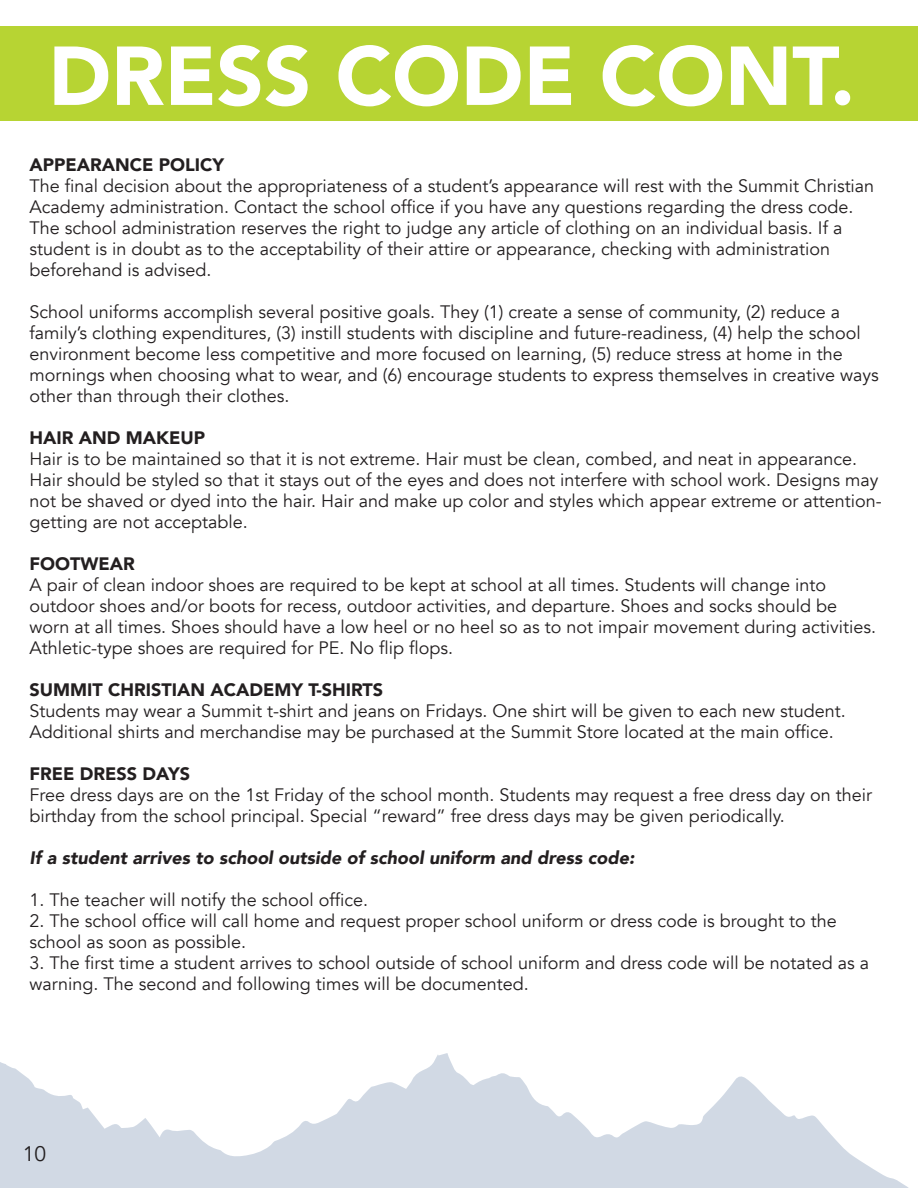
<style>
.page{position:relative;width:918px;height:1188px;background:#fff}
.page>*{position:absolute;margin:0;border:0;box-sizing:border-box;transform-origin:0 0}
.Subhead{font:900 82.5px "Avenir";color:#fff}
.Subhead-2{font:21px "Avenir";color:#231f20}
.Highlight{font:18px/21px "Avenir";color:#231f20}
.Highlight-2{font:900 18px "Avenir";color:#231f20}
.Highlight-3{font:italic 900 18px "Avenir";color:#231f20}
</style>
<div class="page">
<svg style="left:0;top:1053px;width:909px;height:135px;fill:#d1d9e4"></svg>
<div style="left:0;top:27px;width:918px;height:94px;background:#b7d433"></div>
<p class="Subhead" style="left:48px;top:6px;width:808px">DRESS CODE CONT.</p>
<p class="Highlight-2" style="left:29px;top:149px;width:196px">APPEARANCE POLICY</p>
<p class="Highlight" style="left:29px;top:175px;width:846px">The final decision about the appropriateness of a student’s appearance will rest with the Summit Christian Academy administration. Contact the school office if you have any questions regarding the dress code.<br>The school administration reserves the right to judge any article of clothing on an individual basis. If a student is in doubt as to the acceptability of their attire or appearance, checking with administration beforehand is advised.</p>
<p class="Highlight" style="left:29px;top:301px;width:851px">School uniforms accomplish several positive goals. They (1) create a sense of community, (2) reduce a family’s clothing expenditures, (3) instill students with discipline and future-readiness, (4) help the school environment become less competitive and more focused on learning, (5) reduce stress at home in the mornings when choosing what to wear, and (6) encourage students to express themselves in creative ways other than through their clothes.</p>
<p class="Highlight-2" style="left:29px;top:422px;width:177px">HAIR AND MAKEUP</p>
<p class="Highlight" style="left:29px;top:448px;width:854px">Hair is to be maintained so that it is not extreme. Hair must be clean, combed, and neat in appearance.<br>Hair should be styled so that it stays out of the eyes and does not interfere with school work. Designs may not be shaved or dyed into the hair. Hair and make up color and styles which appear extreme or attention&shy;getting are not acceptable.</p>
<p class="Highlight-2" style="left:29px;top:548px;width:107px">FOOTWEAR</p>
<p class="Highlight" style="left:29px;top:574px;width:848px">A pair of clean indoor shoes are required to be kept at school at all times. Students will change into outdoor shoes and/or boots for recess, outdoor activities, and departure. Shoes and socks should be worn at all times. Shoes should have a low heel or no heel so as to not impair movement during activities.<br>Athletic-type shoes are required for PE. No flip flops.</p>
<p class="Highlight-2" style="left:29px;top:674px;width:355px">SUMMIT CHRISTIAN ACADEMY T-SHIRTS</p>
<p class="Highlight" style="left:29px;top:700px;width:818px">Students may wear a Summit t-shirt and jeans on Fridays. One shirt will be given to each new student.<br>Additional shirts and merchandise may be purchased at the Summit Store located at the main office.</p>
<p class="Highlight-2" style="left:29px;top:758px;width:162px">FREE DRESS DAYS</p>
<p class="Highlight" style="left:29px;top:784px;width:844px">Free dress days are on the 1st Friday of the school month. Students may request a free dress day on their birthday from the school principal. Special “reward” free dress days may be given periodically.</p>
<p class="Highlight-3" style="left:29px;top:843px;width:607px">If a student arrives to school outside of school uniform and dress code:</p>
<p class="Highlight" style="left:29px;top:889px;width:340px">1. The teacher will notify the school office.</p>
<p class="Highlight" style="left:29px;top:910px;width:809px">2. The school office will call home and request proper school uniform or dress code is brought to the school as soon as possible.</p>
<p class="Highlight" style="left:29px;top:952px;width:841px">3. The first time a student arrives to school outside of school uniform and dress code will be notated as a warning. The second and following times will be documented.</p>
<p class="Subhead-2" style="left:23px;top:1142px;width:25px">10</p>
</div>
